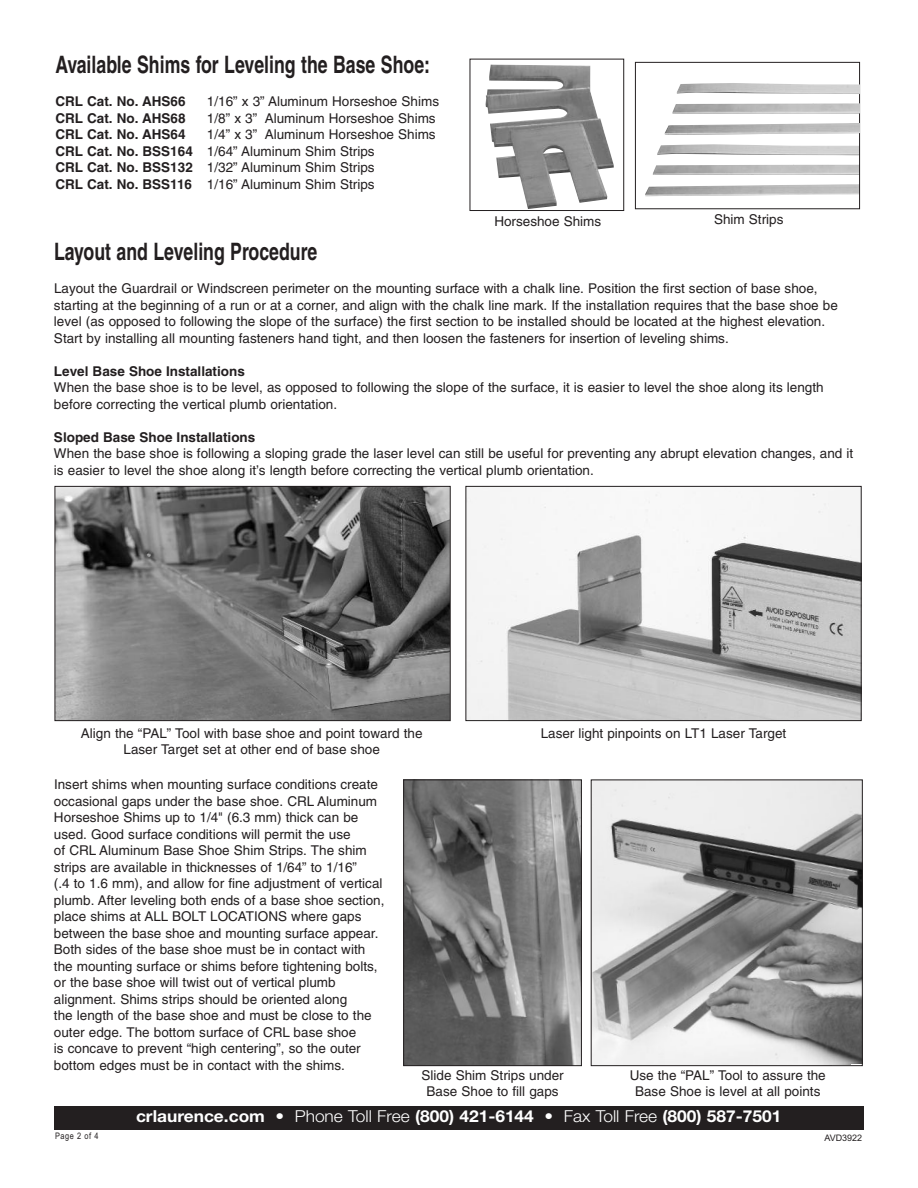
<style>
.page{position:relative;width:918px;height:1188px;background:#fff}
.page>*{position:absolute;margin:0;border:0;box-sizing:border-box;transform-origin:0 0}
.t1{font:700 condensed 24px "Helvetica";color:#231f20;scale:.9 1}
.t2{font:700 16.5px "Helvetica Neue";color:#fff;scale:1.05 1}
.t3{font:13.5px/16.5px "Helvetica";color:#231f20}
.t4{font:700 13.5px "Helvetica";color:#231f20}
.t5{font:9px "Arial Narrow";letter-spacing:.055em;color:#231f20}
.t6{font:9px "Arial";color:#231f20}
.s1{font-weight:700}
.s2{font-weight:300}
</style>
<div class="page">
<div style="left:54px;top:1106px;width:810px;height:24px;background:#231f20"></div>
<img style="left:485px;top:65px;width:129px;height:144px">
<div style="left:470px;top:59px;width:154px;height:152px;border:1px solid #231f20"></div>
<div style="left:635px;top:62px;width:225px;height:147px;border:1px solid #231f20"></div>
<img style="left:57px;top:488px;width:392px;height:231px">
<div style="left:55px;top:486px;width:396px;height:235px;border:1px solid #231f20"></div>
<img style="left:468px;top:488px;width:392px;height:231px">
<div style="left:466px;top:486px;width:396px;height:235px;border:1px solid #231f20"></div>
<img style="left:405px;top:782px;width:175px;height:282px">
<div style="left:403px;top:780px;width:179px;height:286px;border:1px solid #231f20"></div>
<img style="left:593px;top:782px;width:268px;height:282px">
<div style="left:591px;top:780px;width:272px;height:286px;border:1px solid #231f20"></div>
<img style="left:665px;top:83px;width:194px;height:52px">
<h1 class="t1" style="left:55px;top:56px;width:418px">Available Shims for Leveling the Base Shoe:</h1>
<p class="t4" style="left:55px;top:97px;width:132px">CRL Cat. No. AHS66</p>
<p class="t3" style="left:207px;top:95px;width:234px">1/16” x 3” Aluminum Horseshoe Shims</p>
<p class="t4" style="left:55px;top:113px;width:132px">CRL Cat. No. AHS68</p>
<p class="t3" style="left:207px;top:111px;width:230px">1/8” x 3” Aluminum Horseshoe Shims</p>
<p class="t4" style="left:55px;top:130px;width:132px">CRL Cat. No. AHS64</p>
<p class="t3" style="left:55px;top:128px;width:382px;text-indent:152px">1/4” x 3” Aluminum Horseshoe Shims <span class="s1">CRL Cat. No. BSS164</span> 1/64” Aluminum Shim Strips<br><span class="s1">CRL Cat. No. BSS132</span> 1/32” Aluminum Shim Strips<br><span class="s1">CRL Cat. No. BSS116</span> 1/16” Aluminum Shim Strips</p>
<p class="t3" style="left:494px;top:214px;width:108px">Horseshoe Shims</p>
<p class="t3" style="left:714px;top:213px;width:71px">Shim Strips</p>
<h1 class="t1" style="left:54px;top:243px;width:294px">Layout and Leveling Procedure</h1>
<p class="t3" style="left:54px;top:282px;width:785px">Layout the Guardrail or Windscreen perimeter on the mounting surface with a chalk line. Position the first section of base shoe, starting at the beginning of a run or at a corner, and align with the chalk line mark. If the installation requires that the base shoe be level (as opposed to following the slope of the surface) the first section to be installed should be located at the highest elevation.<br>Start by installing all mounting fasteners hand tight, and then loosen the fasteners for insertion of leveling shims.</p>
<p class="t4" style="left:54px;top:366px;width:192px">Level Base Shoe Installations</p>
<p class="t3" style="left:54px;top:381px;width:771px">When the base shoe is to be level, as opposed to following the slope of the surface, it is easier to level the shoe along its length before correcting the vertical plumb orientation.</p>
<p class="t4" style="left:54px;top:432px;width:203px">Sloped Base Shoe Installations</p>
<p class="t3" style="left:54px;top:447px;width:801px">When the base shoe is following a sloping grade the laser level can still be useful for preventing any abrupt elevation changes, and it is easier to level the shoe along it’s length before correcting the vertical plumb orientation.</p>
<p class="t3" style="left:81px;top:726px;width:343px;text-align:center">Align the “PAL” Tool with base shoe and point toward the<br>Laser Target set at other end of base shoe</p>
<p class="t3" style="left:541px;top:726px;width:247px">Laser light pinpoints on LT1 Laser Target</p>
<p class="t3" style="left:54px;top:778px;width:332px">Insert shims when mounting surface conditions create occasional gaps under the base shoe. CRL Aluminum Horseshoe Shims up to 1/4" (6.3 mm) thick can be used. Good surface conditions will permit the use<br>of CRL Aluminum Base Shoe Shim Strips. The shim strips are available in thicknesses of 1/64” to 1/16”<br>(.4 to 1.6 mm), and allow for fine adjustment of vertical plumb. After leveling both ends of a base shoe section, place shims at ALL BOLT LOCATIONS where gaps between the base shoe and mounting surface appear.<br>Both sides of the base shoe must be in contact with the mounting surface or shims before tightening bolts, or the base shoe will twist out of vertical plumb alignment. Shims strips should be oriented along<br>the length of the base shoe and must be close to the outer edge. The bottom surface of CRL base shoe<br>is concave to prevent “high centering”, so the outer bottom edges must be in contact with the shims.</p>
<p class="t3" style="left:422px;top:1068px;width:144px;text-align:center">Slide Shim Strips under<br>Base Shoe to fill gaps</p>
<p class="t3" style="left:630px;top:1068px;width:198px;text-align:center">Use the “PAL” Tool to assure the<br>Base Shoe is level at all points</p>
<p class="t5" style="left:55px;top:1131px;width:45px">Page 2 of 4</p>
<p class="t2" style="left:136px;top:1110px;width:616px">crlaurence.com • <span class="s2">Phone Toll Free</span> (800) 421-6144 • <span class="s2">Fax Toll Free</span> (800) 587-7501</p>
<p class="t6" style="left:824px;top:1133px;width:39px">AVD3922</p>
</div>
